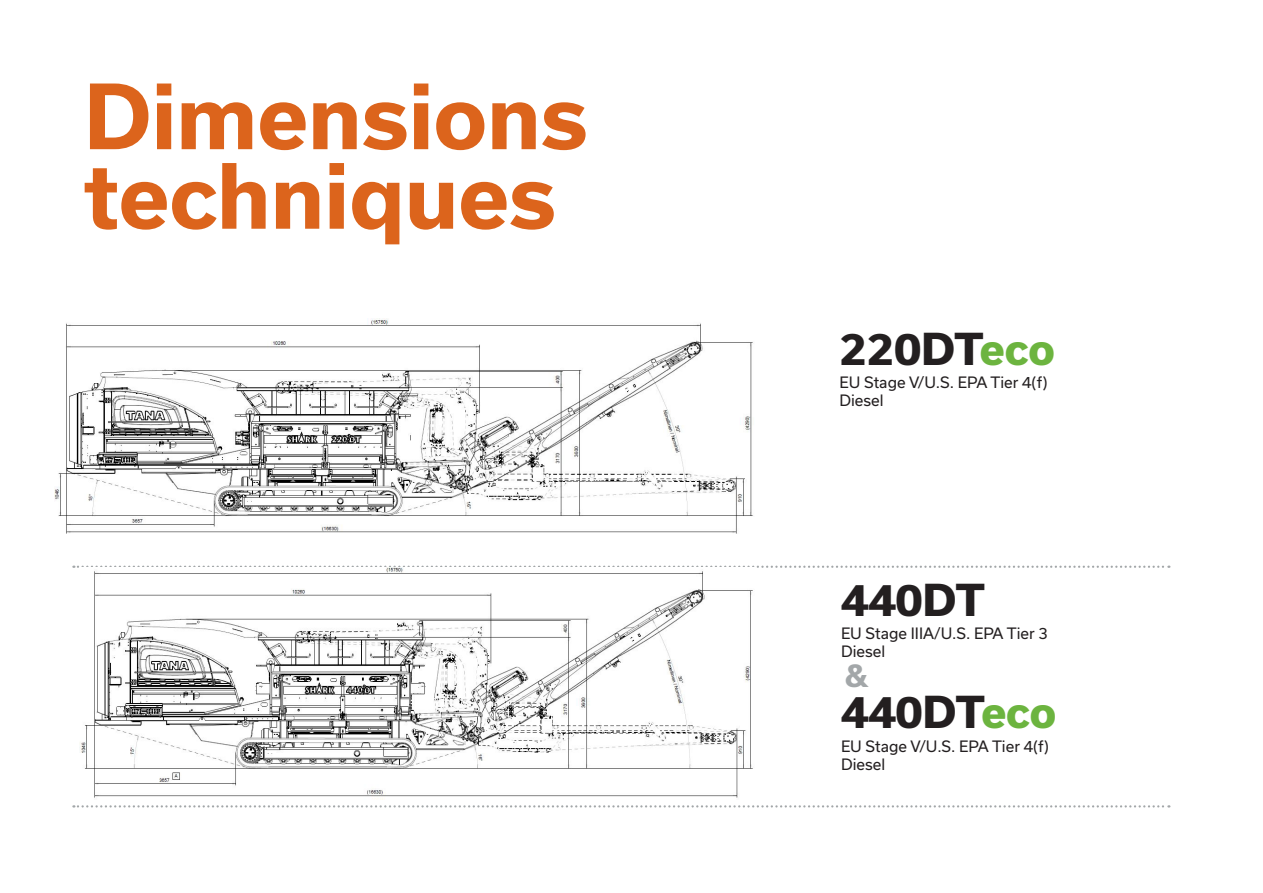
<style>
.page{position:relative;width:1263px;height:893px;background:#fff}
.page>*{position:absolute;margin:0;border:0;box-sizing:border-box;transform-origin:0 0}
.t1{font:700 85.5px/79.5px "Usual";color:#dc641c}
.t2{font:800 42px "Usual";color:#231f20}
.t3{font:700 29.25px "Usual";color:#a3a7a9}
.t4{font:15px/18px "Usual";color:#231f20}
.s1{color:#6cb43f}
</style>
<div class="page">
<svg style="left:73px;top:805px;width:1096px;height:2px"></svg>
<svg style="left:73px;top:566px;width:1096px;height:2px"></svg>
<img style="left:54px;top:319px;width:699px;height:214px">
<img style="left:80px;top:568px;width:673px;height:232px">
<h1 class="t1" style="left:84px;top:77px;width:505px">Dimensions techniques</h1>
<h2 class="t2" style="left:839px;top:325px;width:217px">220DT<span class="s1">eco</span></h2>
<p class="t4" style="left:839px;top:373px;width:210px">EU Stage V/U.S. EPA Tier 4(f)<br>Diesel</p>
<h2 class="t2" style="left:841px;top:576px;width:146px">440DT</h2>
<p class="t4" style="left:841px;top:624px;width:208px">EU Stage IIIA/U.S. EPA Tier 3<br>Diesel</p>
<h3 class="t3" style="left:845px;top:659px;width:24px">&amp;</h3>
<h2 class="t2" style="left:841px;top:688px;width:217px">440DT<span class="s1">eco</span></h2>
<p class="t4" style="left:841px;top:737px;width:210px">EU Stage V/U.S. EPA Tier 4(f)<br>Diesel</p>
</div>
